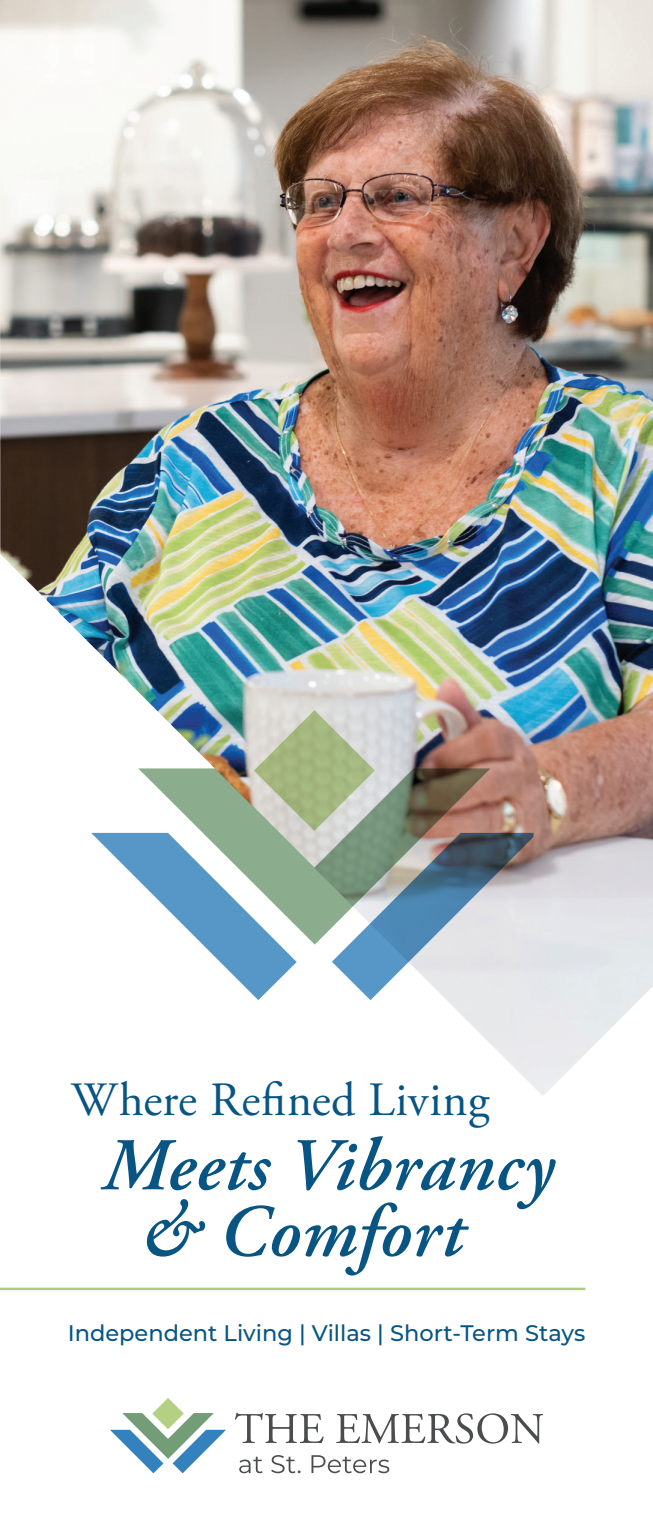
<style>
.page{position:relative;width:653px;height:1530px;background:#fff}
.page>*{position:absolute;margin:0;border:0;box-sizing:border-box;transform-origin:0 0}
.t1{font:italic 600 74.25px/66.2px "Adobe Garamond Pro";letter-spacing:.01em;color:#085583}
.t2{font:47.75px "Adobe Garamond Pro";letter-spacing:.01em;color:#085583}
.t3{font:500 22.5px "Montserrat";color:#085583}
</style>
<div class="page">
<img style="left:0;top:0;width:652px;height:1096px">
<svg style="left:91px;top:710px;width:442px;height:290px"></svg>
<svg style="left:110px;top:1398px;width:116px;height:75px"></svg>
<svg style="left:235px;top:1413px;width:88px;height:30px"></svg>
<svg style="left:336px;top:1413px;width:207px;height:31px"></svg>
<svg style="left:239px;top:1457px;width:23px;height:16px"></svg>
<svg style="left:271px;top:1455px;width:29px;height:18px"></svg>
<svg style="left:311px;top:1455px;width:78px;height:18px"></svg>
<hr style="left:0;top:1288px;width:585px;height:2px;background:#afcc7e">
<p class="t2" style="left:71px;top:1071px;width:419px">Where Refined Living</p>
<p class="t1" style="left:140px;top:1134px;width:414px;text-indent:-38px">Meets Vibrancy &amp; Comfort</p>
<p class="t3" style="left:68px;top:1317px;width:519px">Independent Living | Villas | Short-Term Stays</p>
</div>
